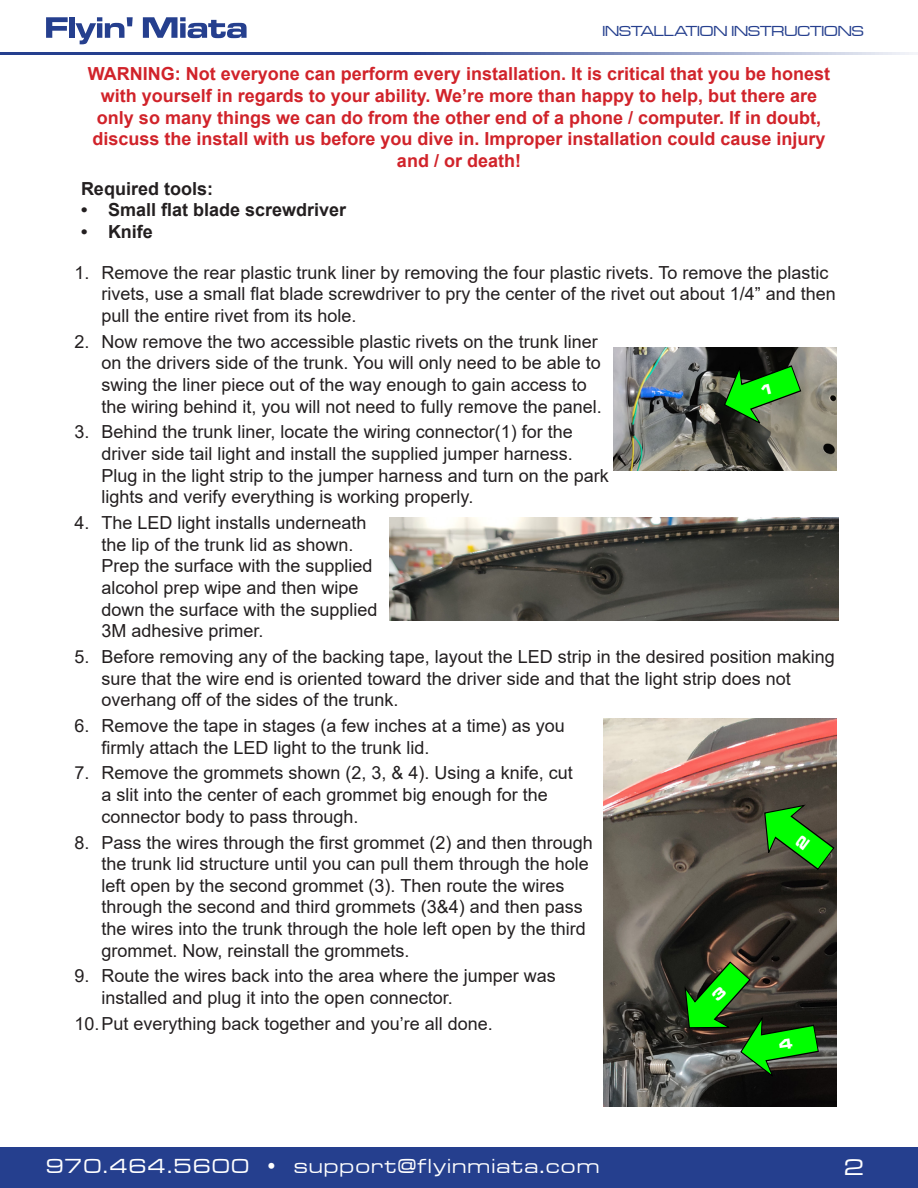
<style>
.page{position:relative;width:918px;height:1188px;background:#fff}
.page>*{position:absolute;margin:0;border:0;box-sizing:border-box;transform-origin:0 0}
.t1{font:23.55px "Microgramma D Medi Exte";color:#fff}
.t2{font:21px "Microgramma D Medi Exte";letter-spacing:.08em;color:#fff}
.t3{font:18px/21.6px "Arial";color:#231f20}
.t4{font:700 18px/21.6px "Arial";color:#d1232a;text-align:center}
.t5{font:700 18px "Arial";color:#231f20}
.t6{font:15px "Microgramma D Medi Exte";color:#253f8e}
</style>
<div class="page">
<div style="left:0;top:1148px;width:918px;height:40px;background:#253f8e"></div>
<svg style="left:46px;top:17px;width:22px;height:21px"></svg>
<div style="left:69px;top:17px;width:5px;height:21px;background:#253f8e"></div>
<svg style="left:75px;top:17px;width:58px;height:27px"></svg>
<svg style="left:143px;top:17px;width:104px;height:21px"></svg>
<hr style="left:0;top:52px;width:918px;height:2px;background:#253f8e">
<img style="left:389px;top:517px;width:450px;height:104px">
<img style="left:603px;top:718px;width:234px;height:389px">
<img style="left:614px;top:348px;width:223px;height:123px">
<svg style="left:745px;top:786px;width:92px;height:98px;background:#38672c"></svg>
<svg style="left:664px;top:948px;width:158px;height:135px;background:#335c2b"></svg>
<svg style="left:712px;top:347px;width:96px;height:88px;background:#356d2e"></svg>
<p class="t6" style="left:602px;top:22px;width:263px">INSTALLATION INSTRUCTIONS</p>
<p class="t4" style="left:88px;top:63px;width:744px">WARNING: Not everyone can perform every installation. It is critical that you be honest with yourself in regards to your ability. We’re more than happy to help, but there are only so many things we can do from the other end of a phone / computer. If in doubt, discuss the install with us before you dive in. Improper installation could cause injury and / or death!</p>
<p class="t5" style="left:81px;top:176px;width:134px">Required tools:</p>
<p class="t5" style="left:81px;top:197px;width:267px">• Small flat blade screwdriver</p>
<p class="t5" style="left:81px;top:219px;width:73px">• Knife</p>
<p class="t3" style="left:102px;top:262px;width:736px;text-indent:-27px">1. Remove the rear plastic trunk liner by removing the four plastic rivets. To remove the plastic rivets, use a small flat blade screwdriver to pry the center of the rivet out about 1/4” and then pull the entire rivet from its hole.</p>
<p class="t3" style="left:102px;top:331px;width:502px;text-indent:-27px">2. Now remove the two accessible plastic rivets on the trunk liner on the drivers side of the trunk. You will only need to be able to swing the liner piece out of the way enough to gain access to the wiring behind it, you will not need to fully remove the panel.</p>
<p class="t3" style="left:102px;top:421px;width:509px;text-indent:-27px">3. Behind the trunk liner, locate the wiring connector(1) for the driver side tail light and install the supplied jumper harness.<br>Plug in the light strip to the jumper harness and turn on the park lights and verify everything is working properly.</p>
<p class="t3" style="left:102px;top:512px;width:278px;text-indent:-27px">4. The LED light installs underneath the lip of the trunk lid as shown.<br>Prep the surface with the supplied alcohol prep wipe and then wipe down the surface with the supplied<br>3M adhesive primer.</p>
<p class="t3" style="left:102px;top:646px;width:735px;text-indent:-27px">5. Before removing any of the backing tape, layout the LED strip in the desired position making sure that the wire end is oriented toward the driver side and that the light strip does not overhang off of the sides of the trunk.</p>
<p class="t3" style="left:102px;top:715px;width:465px;text-indent:-27px">6. Remove the tape in stages (a few inches at a time) as you firmly attach the LED light to the trunk lid.</p>
<p class="t3" style="left:102px;top:762px;width:473px;text-indent:-27px">7. Remove the grommets shown (2, 3, &amp; 4). Using a knife, cut a slit into the center of each grommet big enough for the connector body to pass through.</p>
<p class="t3" style="left:102px;top:831px;width:493px;text-indent:-27px">8. Pass the wires through the first grommet (2) and then through the trunk lid structure until you can pull them through the hole left open by the second grommet (3). Then route the wires through the second and third grommets (3&amp;4) and then pass the wires into the trunk through the hole left open by the third grommet. Now, reinstall the grommets.</p>
<p class="t3" style="left:102px;top:965px;width:456px;text-indent:-27px">9. Route the wires back into the area where the jumper was installed and plug it into the open connector.</p>
<p class="t3" style="left:75px;top:1013px;width:420px">10.Put everything back together and you’re all done.</p>
<p class="t2" style="left:46px;top:1153px;width:555px">970.464.5600 • support@flyinmiata.com</p>
<h1 class="t1" style="left:844px;top:1152px;width:21px">2</h1>
</div>
